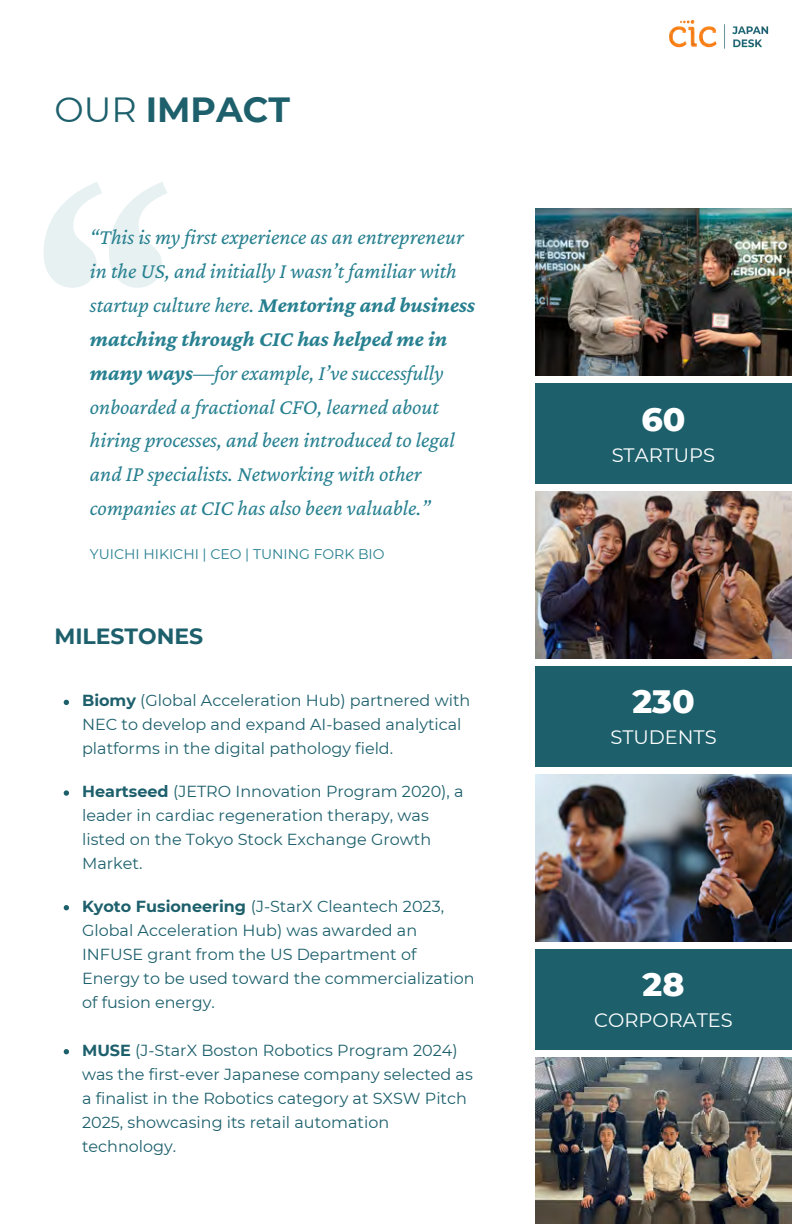
<style>
.page{position:relative;width:792px;height:1224px;background:#fff}
.page>*{position:absolute;margin:0;border:0;box-sizing:border-box;transform-origin:0 0}
.t1{font:700 282px "Crimson Pro";color:#278090}
.t2{font:700 35px "Montserrat";color:#1d606c}
.t3{font:800 33px "Montserrat";color:#fff}
.t4{font:italic 22px/33.8px "Crimson Pro";color:#278090}
.t5{font:700 22px "Montserrat";color:#1d606c}
.t6{font:19.4px "Montserrat";color:#fff}
.t7{font:16px/24px "Montserrat";color:#1d606c}
.t8{font:14px "Montserrat";color:#278090}
.s1{font-weight:400}
.s2{font-weight:700}
</style>
<div class="page">
<img style="left:670px;top:21px;width:99px;height:28px">
<div style="left:535px;top:666px;width:257px;height:101px;background:#1d606c"></div>
<img style="left:535px;top:774px;width:257px;height:167px">
<div style="left:535px;top:949px;width:257px;height:101px;background:#1d606c"></div>
<img style="left:535px;top:491px;width:257px;height:167px">
<div style="left:535px;top:383px;width:257px;height:101px;background:#1d606c"></div>
<img style="left:535px;top:1057px;width:257px;height:167px">
<img style="left:535px;top:208px;width:257px;height:168px">
<svg style="left:64px;top:700px;width:5px;height:5px"></svg>
<svg style="left:64px;top:790px;width:5px;height:6px"></svg>
<svg style="left:64px;top:905px;width:5px;height:5px"></svg>
<svg style="left:64px;top:1049px;width:5px;height:5px"></svg>
<p class="t2" style="left:54px;top:89px;width:237px"><span class="s1">OUR</span> IMPACT</p>
<h1 class="t1" style="left:30px;top:121px;width:148px">“</h1>
<h3 class="t4" style="left:90px;top:220px;width:387px">“This is my first experience as an entrepreneur in the US, and initially I wasn’t familiar with startup culture here. <span class="s2">Mentoring and business matching through CIC has helped me in many ways</span>—for example, I’ve successfully onboarded a fractional CFO, learned about hiring processes, and been introduced to legal and IP specialists. Networking with other companies at CIC has also been valuable.”</h3>
<p class="t8" style="left:90px;top:546px;width:296px">YUICHI HIKICHI | CEO | TUNING FORK BIO</p>
<h4 class="t5" style="left:54px;top:622px;width:150px">MILESTONES</h4>
<p class="t7" style="left:82px;top:689px;width:390px"><span class="s2">Biomy</span> (Global Acceleration Hub) partnered with<br>NEC to develop and expand AI-based analytical platforms in the digital pathology field.</p>
<h2 class="t7" style="left:82px;top:779px;width:383px"><span class="s2">Heartseed</span> (JETRO Innovation Program 2020), a leader in cardiac regeneration therapy, was listed on the Tokyo Stock Exchange Growth Market.</h2>
<h5 class="t7" style="left:82px;top:894px;width:394px"><span class="s2">Kyoto Fusioneering</span> (J-StarX Cleantech 2023, Global Acceleration Hub) was awarded an INFUSE grant from the US Department of Energy to be used toward the commercialization of fusion energy.</h5>
<p class="t7" style="left:82px;top:1038px;width:392px"><span class="s2">MUSE</span> (J-StarX Boston Robotics Program 2024) was the first-ever Japanese company selected as a finalist in the Robotics category at SXSW Pitch 2025, showcasing its retail automation technology.</p>
<p class="t3" style="left:641px;top:399px;width:46px">60</p>
<h2 class="t6" style="left:612px;top:443px;width:105px">STARTUPS</h2>
<p class="t3" style="left:632px;top:681px;width:64px">230</p>
<p class="t6" style="left:610px;top:726px;width:108px">STUDENTS</p>
<h2 class="t3" style="left:643px;top:964px;width:43px">28</h2>
<h5 class="t6" style="left:594px;top:1008px;width:140px">CORPORATES</h5>
</div>
